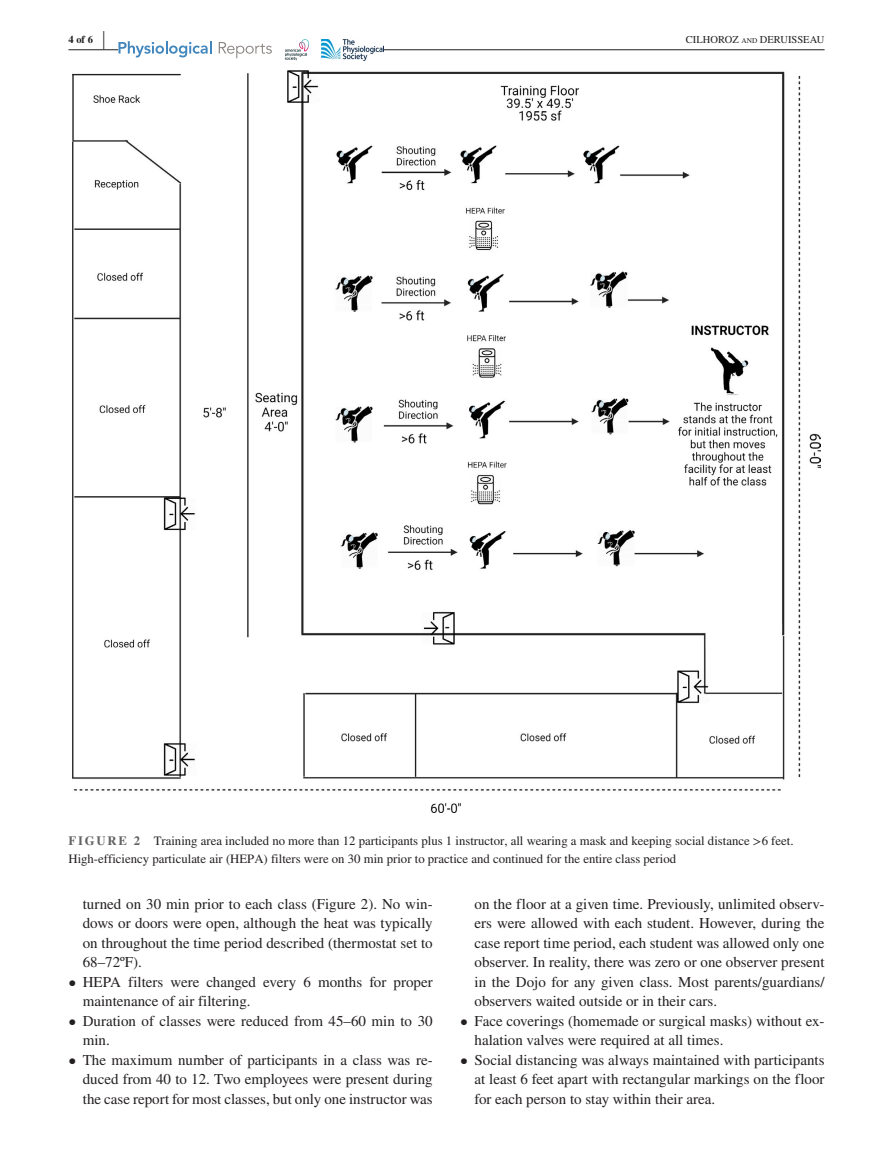
<style>
.page{position:relative;width:893px;height:1174px;background:#fff}
.page>*{position:absolute;margin:0;border:0;box-sizing:border-box;transform-origin:0 0}
.t1{font:700 25.95px "STIX";color:#231f20;scale:.36 1}
.t2{font:15px/19.5px "STIX";color:#231f20;text-align:justify}
.t3{font:12.75px/18px "STIX";color:#231f20}
.t4{font:10.5px "STIX";color:#231f20}
.t5{font:700 10.5px "STIX";color:#231f20}
.s1{font-size:7.35px}
.s2{font-weight:700;color:#636366}
</style>
<div class="page">
<hr style="left:68px;top:49px;width:756px;height:1px;background:#231f20">
<div style="left:118px;top:39px;width:265px;height:21px;background:#fff"></div>
<svg style="left:285px;top:39px;width:24px;height:21px"></svg>
<img style="left:321px;top:39px;width:62px;height:21px">
<svg style="left:118px;top:41px;width:94px;height:16px"></svg>
<svg style="left:219px;top:42px;width:53px;height:16px"></svg>
<img style="left:72px;top:70px;width:749px;height:742px">
<p class="t5" style="left:68px;top:33px;width:26px">4 of 6</p>
<h1 class="t1" style="left:103px;top:24px;width:7px">|</h1>
<p class="t4" style="left:686px;top:32px;width:140px">CILHOROZ <span class="s1">and</span> DERUISSEAU</p>
<p class="t3" style="left:68px;top:832px;width:727px"><span class="s2">FIGURE 2</span> Training area included no more than 12 participants plus 1 instructor, all wearing a mask and keeping social distance &gt;6 feet.<br>High-efficiency particulate air (HEPA) filters were on 30 min prior to practice and continued for the entire class period</p>
<p class="t2" style="left:83px;top:895px;width:351px">turned on 30 min prior to each class (Figure 2). No win&shy;dows or doors were open, although the heat was typically on throughout the time period described (thermostat set to 68–72ºF).</p>
<p class="t2" style="left:83px;top:973px;width:351px;text-indent:-14px">• HEPA filters were changed every 6 months for proper maintenance of air filtering.</p>
<p class="t2" style="left:83px;top:1012px;width:351px;text-indent:-14px">• Duration of classes were reduced from 45–60 min to 30 min.</p>
<p class="t2" style="left:83px;top:1051px;width:351px;text-indent:-14px">• The maximum number of participants in a class was re&shy;duced from 40 to 12. Two employees were present during the case report for most classes, but only one instructor was</p>
<p class="t2" style="left:475px;top:895px;width:351px">on the floor at a given time. Previously, unlimited observ&shy;ers were allowed with each student. However, during the case report time period, each student was allowed only one observer. In reality, there was zero or one observer present in the Dojo for any given class. Most parents/guardians/ observers waited outside or in their cars.</p>
<p class="t2" style="left:475px;top:1012px;width:351px;text-indent:-14px">• Face coverings (homemade or surgical masks) without ex&shy;halation valves were required at all times.</p>
<p class="t2" style="left:475px;top:1051px;width:351px;text-indent:-14px">• Social distancing was always maintained with participants at least 6 feet apart with rectangular markings on the floor for each person to stay within their area.</p>
</div>
